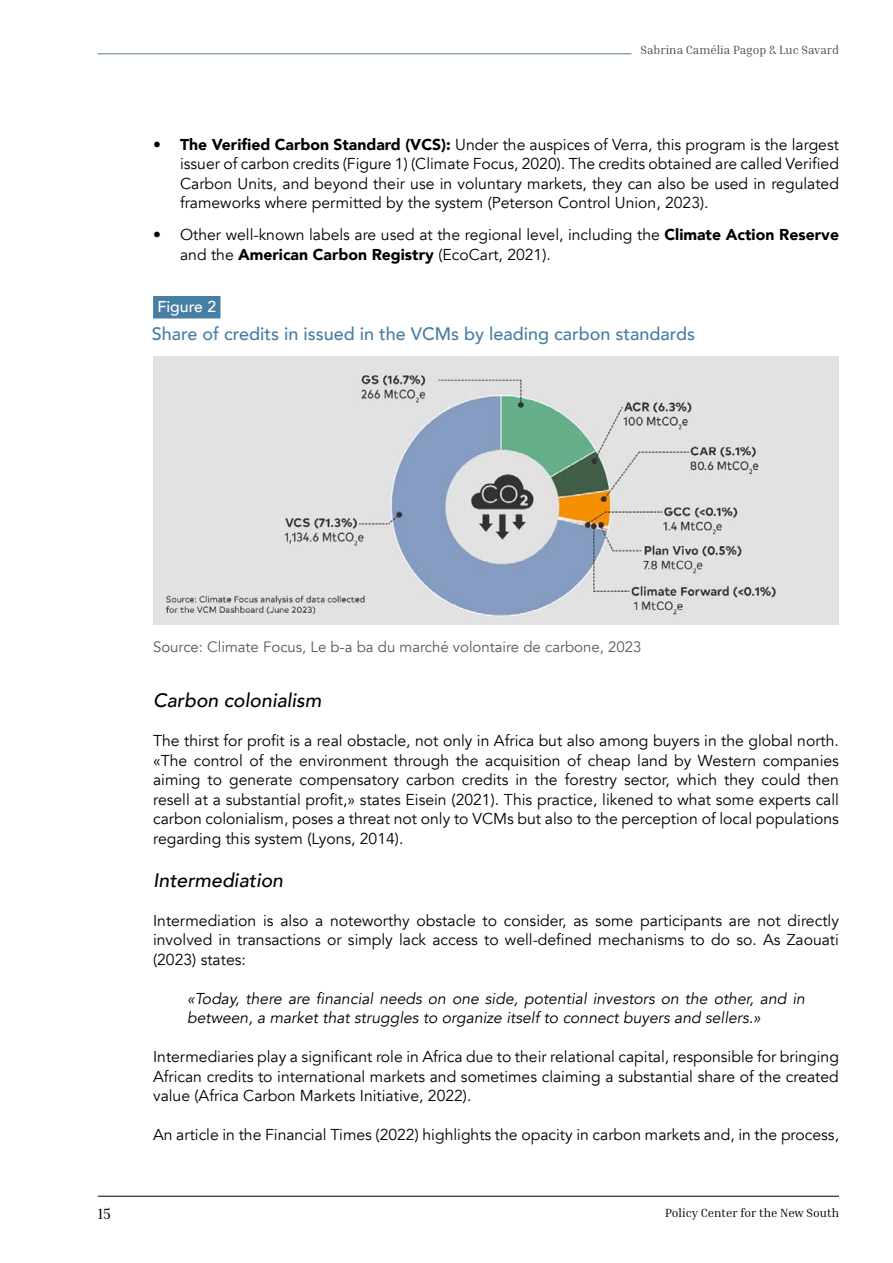
<style>
.page{position:relative;width:893px;height:1263px;background:#fff}
.page>*{position:absolute;margin:0;border:0;box-sizing:border-box;transform-origin:0 0}
.t1{font:italic 500 19.5px "Avenir";color:#000}
.t2{font:500 18px "Avenir";color:#477ea3}
.t3{font:15.75px/19.5px "Avenir";color:#000;text-align:justify}
.t4{font:italic 15.75px/19.5px "Avenir";color:#000}
.t5{font:500 15.75px "Avenir";color:#fff}
.t6{font:15px "Avenir";color:#58585c}
.t7{font:15px "Inria Serif";color:#000}
.t8{font:12px "Inria Serif";color:#4a4a4a}
.t9{font:12px "Inria Serif";color:#000}
.s1{font-weight:900}
</style>
<div class="page">
<hr style="left:98px;top:1196px;width:741px;height:1px;background:#000">
<hr style="left:98px;top:54px;width:533px;height:1px;background:#477ea3">
<div style="left:153px;top:296px;width:67px;height:22px;background:#477ea3"></div>
<img style="left:153px;top:357px;width:686px;height:267px">
<p class="t8" style="left:640px;top:42px;width:200px">Sabrina Camélia Pagop &amp; Luc Savard</p>
<p class="t3" style="left:180px;top:135px;width:660px;text-indent:-27px"><span class="s1">• The Verified Carbon Standard (VCS):</span> Under the auspices of Verra, this program is the largest issuer of carbon credits (Figure 1) (Climate Focus, 2020). The credits obtained are called Verified Carbon Units, and beyond their use in voluntary markets, they can also be used in regulated frameworks where permitted by the system (Peterson Control Union, 2023).</p>
<p class="t3" style="left:180px;top:226px;width:660px;text-indent:-27px">• Other well-known labels are used at the regional level, including the <span class="s1">Climate Action Reserve </span>and the <span class="s1">American Carbon Registry</span> (EcoCart, 2021).</p>
<p class="t5" style="left:157px;top:293px;width:60px">Figure 2</p>
<p class="t2" style="left:152px;top:318px;width:545px">Share of credits in issued in the VCMs by leading carbon standards</p>
<p class="t6" style="left:153px;top:638px;width:490px">Source: Climate Focus, Le b-a ba du marché volontaire de carbone, 2023</p>
<p class="t1" style="left:153px;top:689px;width:170px">Carbon colonialism</p>
<p class="t3" style="left:153px;top:731px;width:687px">The thirst for profit is a real obstacle, not only in Africa but also among buyers in the global north. «The control of the environment through the acquisition of cheap land by Western companies aiming to generate compensatory carbon credits in the forestry sector, which they could then resell at a substantial profit,» states Eisein (2021). This practice, likened to what some experts call carbon colonialism, poses a threat not only to VCMs but also to the perception of local populations regarding this system (Lyons, 2014).</p>
<p class="t1" style="left:153px;top:868px;width:132px">Intermediation</p>
<p class="t3" style="left:153px;top:911px;width:687px">Intermediation is also a noteworthy obstacle to consider, as some participants are not directly involved in transactions or simply lack access to well-defined mechanisms to do so. As Zaouati (2023) states:</p>
<p class="t4" style="left:187px;top:989px;width:619px">«Today, there are financial needs on one side, potential investors on the other, and in between, a market that struggles to organize itself to connect buyers and sellers.»</p>
<p class="t3" style="left:153px;top:1047px;width:687px">Intermediaries play a significant role in Africa due to their relational capital, responsible for bringing African credits to international markets and sometimes claiming a substantial share of the created value (Africa Carbon Markets Initiative, 2022).</p>
<p class="t3" style="left:153px;top:1125px;width:687px">An article in the Financial Times (2022) highlights the opacity in carbon markets and, in the process,</p>
<p class="t7" style="left:98px;top:1204px;width:14px">15</p>
<p class="t9" style="left:665px;top:1205px;width:175px">Policy Center for the New South</p>
</div>
